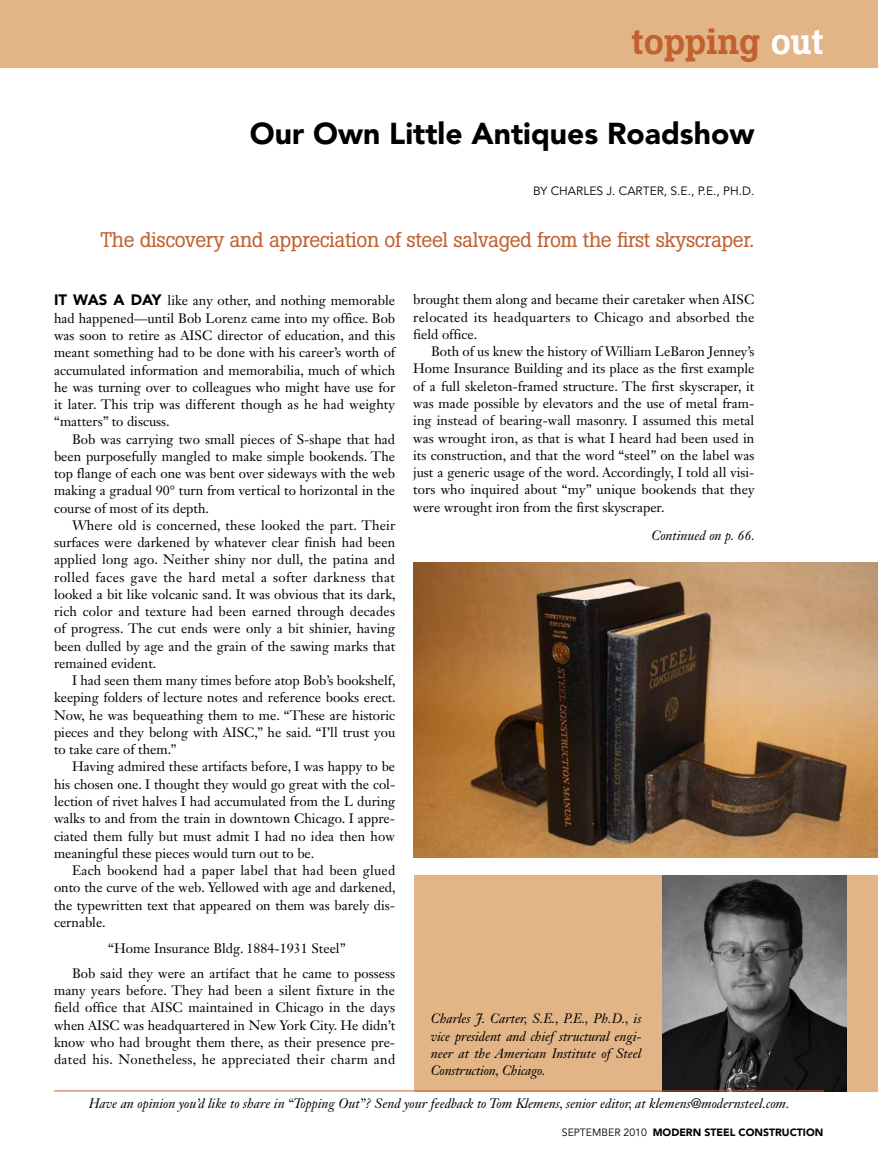
<style>
.page{position:relative;width:878px;height:1175px;background:#fff}
.page>*{position:absolute;margin:0;border:0;box-sizing:border-box;transform-origin:0 0}
.t1{font:500 36px "Boton";color:#c2602f}
.t2{font:900 30px "Avenir LT Std";color:#000}
.t3{font:21px "Boton";letter-spacing:-.02em;color:#c2602f}
.t4{font:13.5px/17.2px "Janson Text LT Std";color:#000;text-align:justify}
.t5{font:italic 13.5px/17.2px "Janson Text LT Std";color:#000;text-align:justify}
.t6{font:12px "Avenir LT Std";color:#000}
.t7{font:900 10.5px "Avenir LT Std";color:#000}
.s1{color:#fff}
.s2{font-family:"Avenir LT Std";font-weight:900;font-size:15px}
.s3{font-weight:400}
</style>
<div class="page">
<div style="left:0;top:0;width:878px;height:68px;background:#e3b486"></div>
<div style="left:415px;top:875px;width:463px;height:216px;background:#e3b486"></div>
<img style="left:413px;top:562px;width:465px;height:295px">
<img style="left:662px;top:875px;width:184px;height:216px">
<hr style="left:54px;top:1090px;width:770px;height:1px;background:#c2602f">
<h1 class="t1" style="left:632px;top:20px;width:193px">topping <span class="s1">out</span></h1>
<h2 class="t2" style="left:250px;top:116px;width:506px">Our Own Little Antiques Roadshow</h2>
<p class="t6" style="left:533px;top:184px;width:223px">BY CHARLES J. CARTER, S.E., P.E., PH.D.</p>
<h3 class="t3" style="left:100px;top:227px;width:655px">The discovery and appreciation of steel salvaged from the first skyscraper.</h3>
<p class="t4" style="left:54px;top:292px;width:343px"><span class="s2">It was a day</span> like any other, and nothing memorable had happened—until Bob Lorenz came into my office. Bob was soon to retire as AISC director of education, and this meant something had to be done with his career’s worth of accumulated information and memorabilia, much of which he was turning over to colleagues who might have use for it later. This trip was different though as he had weighty “matters” to discuss.</p>
<p class="t4" style="left:54px;top:430px;width:343px;text-indent:18px">Bob was carrying two small pieces of S-shape that had been purposefully mangled to make simple bookends. The top flange of each one was bent over sideways with the web making a gradual 90° turn from vertical to horizontal in the course of most of its depth.</p>
<p class="t4" style="left:54px;top:516px;width:343px;text-indent:18px">Where old is concerned, these looked the part. Their surfaces were darkened by whatever clear finish had been applied long ago. Neither shiny nor dull, the patina and rolled faces gave the hard metal a softer darkness that looked a bit like volcanic sand. It was obvious that its dark, rich color and texture had been earned through decades of progress. The cut ends were only a bit shinier, having been dulled by age and the grain of the sawing marks that remained evident.</p>
<p class="t4" style="left:54px;top:671px;width:343px;text-indent:18px">I had seen them many times before atop Bob’s bookshelf, keeping folders of lecture notes and reference books erect.<br>Now, he was bequeathing them to me. “These are historic pieces and they belong with AISC,” he said. “I’ll trust you to take care of them.”</p>
<p class="t4" style="left:54px;top:758px;width:343px;text-indent:18px">Having admired these artifacts before, I was happy to be his chosen one. I thought they would go great with the col&shy;lection of rivet halves I had accumulated from the L during walks to and from the train in downtown Chicago. I appre&shy;ciated them fully but must admit I had no idea then how meaningful these pieces would turn out to be.</p>
<p class="t4" style="left:54px;top:861px;width:343px;text-indent:18px">Each bookend had a paper label that had been glued onto the curve of the web. Yellowed with age and darkened, the typewritten text that appeared on them was barely dis&shy;cernable.</p>
<p class="t4" style="left:72px;top:936px;width:324px;line-height:24.8px;text-indent:36px">“Home Insurance Bldg. 1884-1931 Steel”<br>Bob said they were an artifact that he came to possess</p>
<p class="t4" style="left:54px;top:981px;width:343px">many years before. They had been a silent fixture in the field office that AISC maintained in Chicago in the days when AISC was headquartered in New York City. He didn’t know who had brought them there, as their presence pre&shy;dated his. Nonetheless, he appreciated their charm and</p>
<p class="t4" style="left:413px;top:291px;width:343px">brought them along and became their caretaker when AISC relocated its headquarters to Chicago and absorbed the field office.</p>
<p class="t4" style="left:413px;top:343px;width:343px;text-indent:18px">Both of us knew the history of William LeBaron Jenney’s Home Insurance Building and its place as the first example of a full skeleton-framed structure. The first skyscraper, it was made possible by elevators and the use of metal fram&shy;ing instead of bearing-wall masonry. I assumed this metal was wrought iron, as that is what I heard had been used in its construction, and that the word “steel” on the label was just a generic usage of the word. Accordingly, I told all visi&shy;tors who inquired about “my” unique bookends that they were wrought iron from the first skyscraper.</p>
<p class="t5" style="left:651px;top:527px;width:105px">Continued on p. 66.</p>
<p class="t5" style="left:430px;top:1010px;width:212px">Charles J. Carter, S.E., P.E., Ph.D., is vice president and chief structural engi&shy;neer at the American Institute of Steel Construction, Chicago.</p>
<p class="t5" style="left:89px;top:1094px;width:702px">Have an opinion you’d like to share in “Topping Out”? Send your feedback to Tom Klemens, senior editor, at klemens@modernsteel.com.</p>
<p class="t7" style="left:562px;top:1125px;width:263px"><span class="s3">SEPTEMBER 2010</span> MODERN STEEL CONSTRUCTION</p>
</div>
